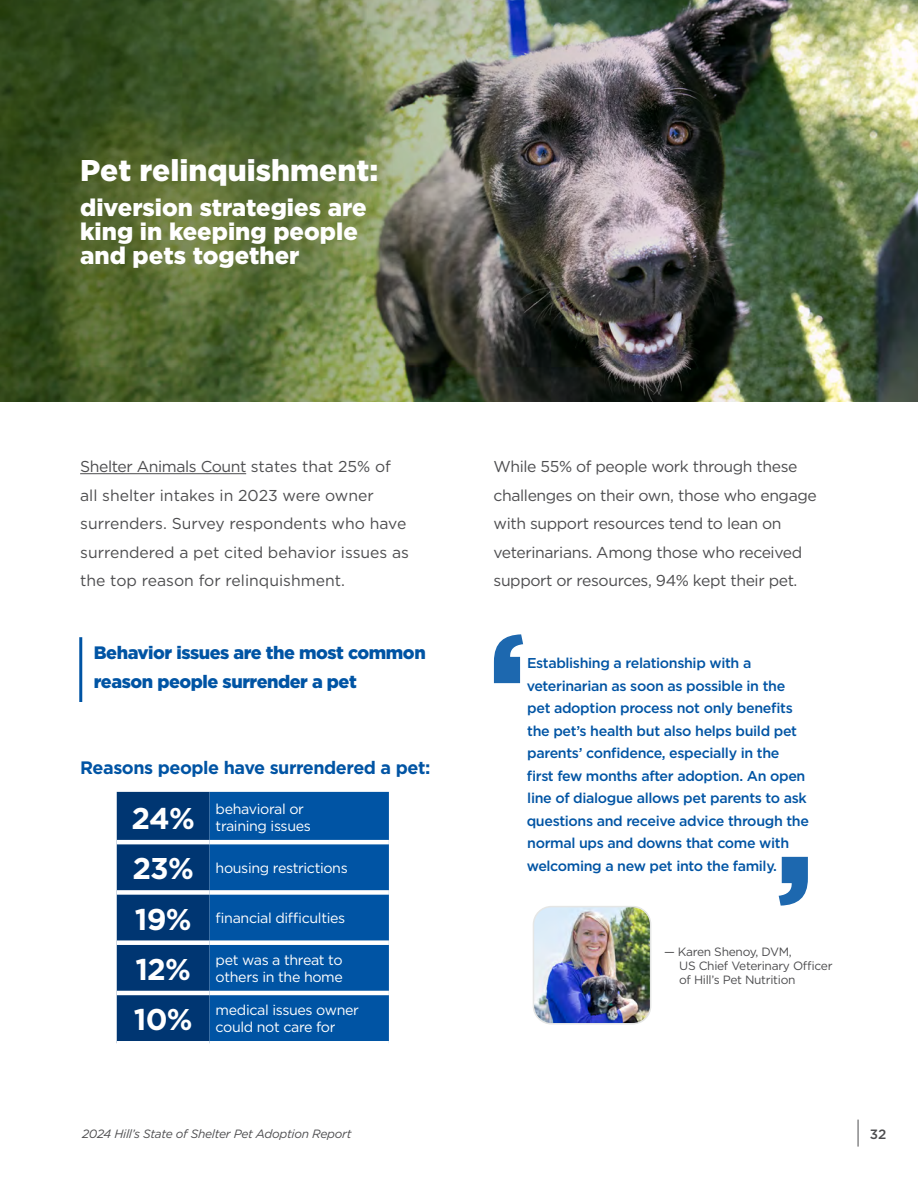
<style>
.page{position:relative;width:918px;height:1188px;background:#fff}
.page>*{position:absolute;margin:0;border:0;box-sizing:border-box;transform-origin:0 0}
.t1{font:900 30px "Gotham";color:#fff}
.t2{font:700 30px "Gotham";color:#fff}
.t3{font:900 24px/24px "Gotham";color:#fff}
.t4{font:900 18px/28.5px "Gotham";letter-spacing:-.025em;color:#0054a4}
.t5{font:700 18px "Gotham";letter-spacing:-.025em;color:#0054a4}
.t6{font:15.75px/28.5px "Gotham";letter-spacing:-.025em;color:#4d4d4f}
.t7{font:15.75px/28.5px "Gotham";color:#4d4d4f}
.t8{font:500 14.25px/22.5px "Gotham";letter-spacing:-.025em;color:#0054a4}
.t9{font:14.25px/17.1px "Gotham";letter-spacing:-.025em;color:#fff}
.t10{font:500 13.5px "Gotham";color:#4d4d4f}
.t11{font:12px/14.4px "Gotham";letter-spacing:-.025em;color:#4d4d4f}
.t12{font:italic 12px "Gotham";letter-spacing:-.025em;color:#4d4d4f}
.s1{font-weight:700;font-size:30px}
</style>
<div class="page">
<svg style="left:858px;top:1120px;width:1px;height:27px"></svg>
<img style="left:392px;top:0;width:526px;height:402px">
<svg style="left:0;top:0;width:392px;height:402px;background:#4d6432"></svg>
<hr style="left:79px;top:637px;width:3px;height:65px;background:#0054a4">
<hr style="left:80px;top:473px;width:166px;height:1px;background:#4d4d4f">
<div style="left:117px;top:792px;width:93px;height:249px;background:#003672"></div>
<div style="left:210px;top:792px;width:179px;height:249px;background:#0054a4"></div>
<hr style="left:117px;top:840px;width:93px;height:4px;background:#fff">
<hr style="left:210px;top:840px;width:179px;height:4px;background:#fff">
<div style="left:117px;top:890px;width:93px;height:5px;background:#fff"></div>
<div style="left:210px;top:890px;width:179px;height:5px;background:#fff"></div>
<div style="left:117px;top:940px;width:93px;height:5px;background:#fff"></div>
<div style="left:210px;top:940px;width:179px;height:5px;background:#fff"></div>
<hr style="left:117px;top:991px;width:93px;height:4px;background:#fff">
<hr style="left:210px;top:991px;width:179px;height:4px;background:#fff">
<svg style="left:494px;top:634px;width:29px;height:49px"></svg>
<svg style="left:779px;top:857px;width:29px;height:49px"></svg>
<img style="left:533px;top:909px;width:118px;height:113px">
<div style="left:533px;top:906px;width:118px;height:119px;border:2px solid #e5e6e5;border-radius:18px"></div>
<svg style="left:15px;top:95px;width:422px;height:237px;background:#5a6c3a"></svg>
<h1 class="t1" style="left:80px;top:150px;width:300px">Pet relinquishment:</h1>
<h2 class="t3" style="left:80px;top:195px;width:288px">diversion strategies are king in keeping people and pets together</h2>
<p class="t7" style="left:80px;top:452px;width:330px">Shelter Animals Count states that 25% of all shelter intakes in 2023 were owner surrenders. Survey respondents who have surrendered a pet cited behavior issues as the top reason for relinquishment.</p>
<p class="t6" style="left:494px;top:452px;width:325px">While 55% of people work through these challenges on their own, those who engage with support resources tend to lean on veterinarians. Among those who received support or resources, 94% kept their pet.</p>
<p class="t4" style="left:94px;top:638px;width:333px">Behavior issues are the most common reason people surrender a pet</p>
<p class="t5" style="left:80px;top:756px;width:352px">Reasons people have surrendered a pet:</p>
<h1 class="t2" style="left:132px;top:799px;width:65px">24%</h1>
<p class="t9" style="left:216px;top:800px;width:97px">behavioral or training issues</p>
<p class="t9" style="left:132px;top:859px;width:217px"><span class="s1">23%</span> housing restrictions</p>
<p class="t9" style="left:135px;top:909px;width:212px"><span class="s1">19%</span> financial difficulties</p>
<h1 class="t2" style="left:135px;top:949px;width:57px">12%</h1>
<p class="t9" style="left:216px;top:951px;width:129px">pet was a threat to others in the home</p>
<h1 class="t2" style="left:134px;top:1000px;width:60px">10%</h1>
<p class="t9" style="left:216px;top:1001px;width:145px">medical issues owner could not care for</p>
<p class="t8" style="left:527px;top:652px;width:284px">Establishing a relationship with a veterinarian as soon as possible in the pet adoption process not only benefits the pet’s health but also helps build pet parents’ confidence, especially in the first few months after adoption. An open line of dialogue allows pet parents to ask questions and receive advice through the normal ups and downs that come with welcoming a new pet into the family.</p>
<p class="t11" style="left:679px;top:944px;width:155px;text-indent:-15px">— Karen Shenoy, DVM,<br>US Chief Veterinary Officer of Hill’s Pet Nutrition</p>
<p class="t12" style="left:82px;top:1126px;width:271px">2024 Hill’s State of Shelter Pet Adoption Report</p>
<p class="t10" style="left:870px;top:1125px;width:18px">32</p>
</div>
